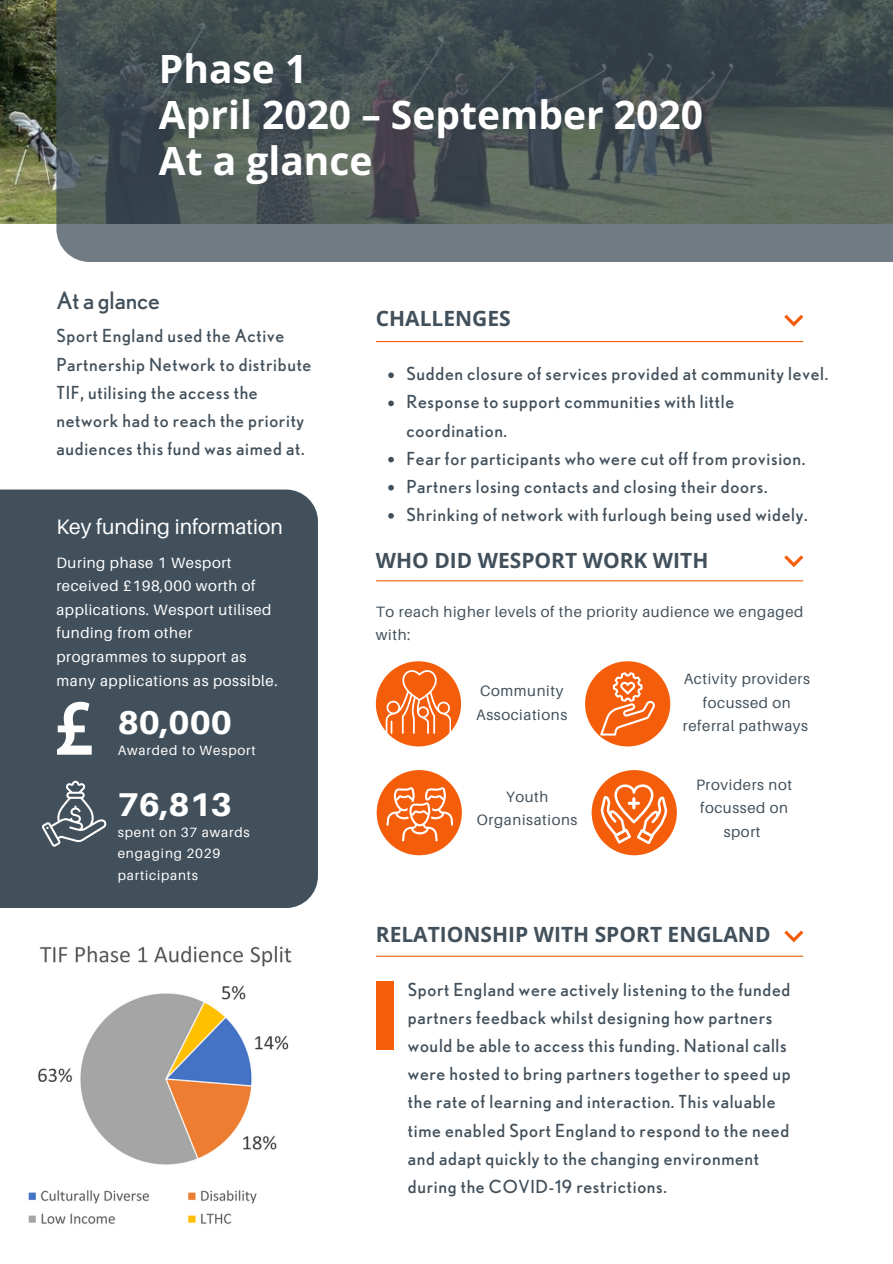
<style>
.page{position:relative;width:893px;height:1264px;background:#fff}
.page>*{position:absolute;margin:0;border:0;box-sizing:border-box;transform-origin:0 0}
.t1{font:700 39px "Open Sans";color:#fff}
.t2{font:800 33px "Aileron";color:#fff}
.t3{font:24px "Nobel";color:#42505b}
.t4{font:700 21px "Open Sans";color:#42505b}
.t5{font:21px "Aileron";color:#fff}
.t6{font:18px/28px "Nobel";letter-spacing:.04em;color:#42505b}
.t7{font:15px/23.5px "Aileron";letter-spacing:.04em;color:#42505b;text-align:center}
.t8{font:15px/23.5px "Aileron";letter-spacing:.04em;color:#fff}
.t9{font:13.5px/21.3px "Aileron";letter-spacing:.06em;color:#fff}
</style>
<div class="page">
<div style="left:0;top:489px;width:318px;height:419px;background:#42505b"></div>
<svg style="left:57px;top:701px;width:35px;height:53px"></svg>
<svg style="left:42px;top:780px;width:65px;height:66px;background:#616d76"></svg>
<img style="left:0;top:0;width:56px;height:223px">
<svg style="left:56px;top:0;width:836px;height:262px;background:#4e595a"></svg>
<hr style="left:376px;top:341px;width:426px;height:1px;background:#f45e0b">
<hr style="left:376px;top:580px;width:426px;height:1px;background:#f45e0b">
<hr style="left:376px;top:955px;width:426px;height:1px;background:#f45e0b">
<div style="left:376px;top:661px;width:85px;height:85px;background:#f45e0b;border-radius:50%"></div>
<div style="left:585px;top:661px;width:85px;height:85px;background:#f45e0b;border-radius:50%"></div>
<div style="left:591px;top:770px;width:85px;height:85px;background:#f45e0b;border-radius:50%"></div>
<svg style="left:784px;top:315px;width:19px;height:11px"></svg>
<svg style="left:784px;top:555px;width:19px;height:12px"></svg>
<svg style="left:784px;top:930px;width:19px;height:12px"></svg>
<svg style="left:385px;top:668px;width:66px;height:65px"></svg>
<div style="left:376px;top:770px;width:86px;height:85px;background:#f45e0b;border-radius:50%"></div>
<svg style="left:386px;top:787px;width:67px;height:54px"></svg>
<svg style="left:600px;top:784px;width:68px;height:59px"></svg>
<svg style="left:600px;top:672px;width:55px;height:63px"></svg>
<div style="left:376px;top:981px;width:17px;height:69px;background:#f45e0b"></div>
<svg style="left:388px;top:372px;width:6px;height:6px"></svg>
<svg style="left:388px;top:400px;width:6px;height:6px"></svg>
<svg style="left:388px;top:457px;width:6px;height:5px"></svg>
<svg style="left:388px;top:485px;width:6px;height:5px"></svg>
<svg style="left:388px;top:513px;width:6px;height:5px"></svg>
<img style="left:28px;top:946px;width:264px;height:278px">
<p class="t1" style="left:159px;top:41px;width:150px">Phase 1</p>
<p class="t1" style="left:159px;top:87px;width:545px">April 2020 – September 2020</p>
<p class="t1" style="left:159px;top:133px;width:215px">At a glance</p>
<p class="t3" style="left:56px;top:286px;width:105px">At a glance</p>
<p class="t6" style="left:56px;top:322px;width:256px">Sport England used the Active<br>Partnership Network to distribute<br>TIF, utilising the access the network had to reach the priority audiences this fund was aimed at.</p>
<p class="t5" style="left:56px;top:514px;width:228px">Key funding information</p>
<p class="t8" style="left:56px;top:550px;width:223px">During phase 1 Wesport received £198,000 worth of applications. Wesport utilised funding from other programmes to support as many applications as possible.</p>
<p class="t2" style="left:118px;top:701px;width:116px">80,000</p>
<p class="t9" style="left:118px;top:739px;width:139px">Awarded to Wesport</p>
<p class="t2" style="left:118px;top:784px;width:116px">76,813</p>
<p class="t9" style="left:118px;top:821px;width:133px">spent on 37 awards engaging 2029 participants</p>
<p class="t4" style="left:376px;top:303px;width:136px">CHALLENGES</p>
<p class="t6" style="left:406px;top:359px;width:423px">Sudden closure of services provided at community level.</p>
<p class="t6" style="left:406px;top:388px;width:329px">Response to support communities with little coordination.</p>
<p class="t6" style="left:406px;top:444px;width:400px">Fear for participants who were cut off from provision.</p>
<p class="t6" style="left:406px;top:472px;width:362px">Partners losing contacts and closing their doors.</p>
<p class="t6" style="left:406px;top:500px;width:403px">Shrinking of network with furlough being used widely.</p>
<p class="t4" style="left:376px;top:545px;width:334px">WHO DID WESPORT WORK WITH</p>
<p class="t7" style="left:376px;top:599px;width:429px;text-align:left">To reach higher levels of the priority audience we engaged with:</p>
<p class="t7" style="left:480px;top:678px;width:85px">Community</p>
<p class="t7" style="left:476px;top:702px;width:92px">Associations</p>
<p class="t7" style="left:506px;top:784px;width:44px">Youth</p>
<p class="t7" style="left:477px;top:807px;width:102px">Organisations</p>
<p class="t7" style="left:683px;top:667px;width:128px">Activity providers focussed on referral pathways</p>
<p class="t7" style="left:696px;top:772px;width:97px">Providers not focussed on sport</p>
<p class="t4" style="left:376px;top:919px;width:396px">RELATIONSHIP WITH SPORT ENGLAND</p>
<p class="t6" style="left:408px;top:975px;width:384px">Sport England were actively listening to the funded partners feedback whilst designing how partners would be able to access this funding. National calls were hosted to bring partners together to speed up the rate of learning and interaction. This valuable time enabled Sport England to respond to the need and adapt quickly to the changing environment during the COVID-19 restrictions.</p>
</div>
